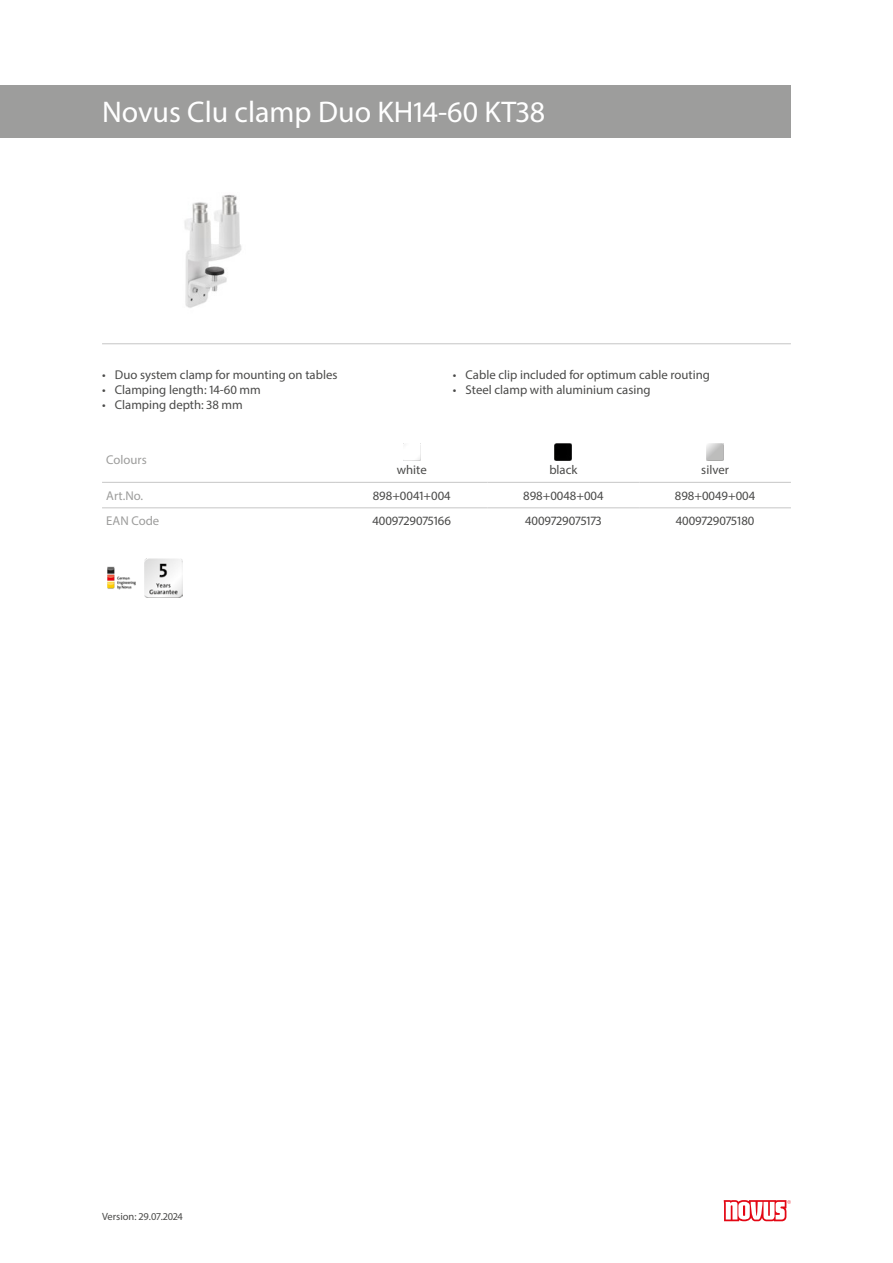
<style>
.page{position:relative;width:893px;height:1263px;background:#fff}
.page>*{position:absolute;margin:0;border:0;box-sizing:border-box;transform-origin:0 0}
.Produktname{font:30px "Myriad Pro";color:#fff}
.Produkttabelle_Zentr{font:12.75px "Myriad Pro";color:#4a4a49}
.Produkttabelle_Links{font:12.75px "Myriad Pro";color:#9d9d9c}
.Farbildtext{font:12.75px "Myriad Pro";color:#4a4a49}
.t1{font:10.5px "Myriad Pro";color:#4a4a49}
</style>
<div class="page">
<img style="left:184px;top:194px;width:58px;height:114px">
<hr style="left:102px;top:343px;width:689px;height:1px;background:#c6c6c6">
<img style="left:107px;top:566px;width:29px;height:24px">
<img style="left:145px;top:559px;width:38px;height:38px">
<svg style="left:724px;top:1200px;width:67px;height:21px"></svg>
<div style="left:0;top:85px;width:791px;height:53px;background:#9d9d9c"></div>
<hr style="left:102px;top:482px;width:234px;height:1px;background:#c6c6c6">
<hr style="left:336px;top:482px;width:152px;height:1px;background:#c6c6c6">
<hr style="left:488px;top:482px;width:151px;height:1px;background:#c6c6c6">
<hr style="left:639px;top:482px;width:152px;height:1px;background:#c6c6c6">
<hr style="left:102px;top:507px;width:234px;height:1px;background:#c6c6c6">
<hr style="left:336px;top:507px;width:152px;height:1px;background:#c6c6c6">
<hr style="left:488px;top:507px;width:151px;height:1px;background:#c6c6c6">
<hr style="left:639px;top:507px;width:152px;height:1px;background:#c6c6c6">
<img style="left:403px;top:458px;width:17px;height:3px">
<img style="left:555px;top:444px;width:17px;height:17px">
<img style="left:707px;top:444px;width:17px;height:17px">
<p class="Produktname" style="left:102px;top:94px;width:445px">Novus Clu clamp Duo KH14-60 KT38</p>
<p class="Produkttabelle_Zentr" style="left:102px;top:367px;width:237px">• Duo system clamp for mounting on tables</p>
<p class="Produkttabelle_Zentr" style="left:102px;top:382px;width:160px">• Clamping length: 14-60 mm</p>
<p class="Produkttabelle_Zentr" style="left:102px;top:397px;width:142px">• Clamping depth: 38 mm</p>
<p class="Produkttabelle_Links" style="left:106px;top:451px;width:42px">Colours</p>
<p class="Produkttabelle_Zentr" style="left:453px;top:367px;width:259px">• Cable clip included for optimum cable routing</p>
<p class="Produkttabelle_Zentr" style="left:453px;top:382px;width:199px">• Steel clamp with aluminium casing</p>
<p class="Farbildtext" style="left:397px;top:462px;width:31px">white</p>
<p class="Farbildtext" style="left:549px;top:462px;width:30px">black</p>
<p class="Farbildtext" style="left:701px;top:462px;width:29px">silver</p>
<p class="Produkttabelle_Links" style="left:106px;top:488px;width:38px">Art.No.</p>
<p class="Produkttabelle_Zentr" style="left:373px;top:488px;width:79px">898+0041+004</p>
<p class="Produkttabelle_Zentr" style="left:523px;top:488px;width:82px">898+0048+004</p>
<p class="Produkttabelle_Zentr" style="left:675px;top:488px;width:82px">898+0049+004</p>
<p class="Produkttabelle_Links" style="left:106px;top:513px;width:55px">EAN Code</p>
<p class="Produkttabelle_Zentr" style="left:372px;top:513px;width:80px">4009729075166</p>
<p class="Produkttabelle_Zentr" style="left:525px;top:513px;width:78px">4009729075173</p>
<p class="Produkttabelle_Zentr" style="left:676px;top:513px;width:80px">4009729075180</p>
<p class="t1" style="left:102px;top:1210px;width:82px">Version: 29.07.2024</p>
</div>
